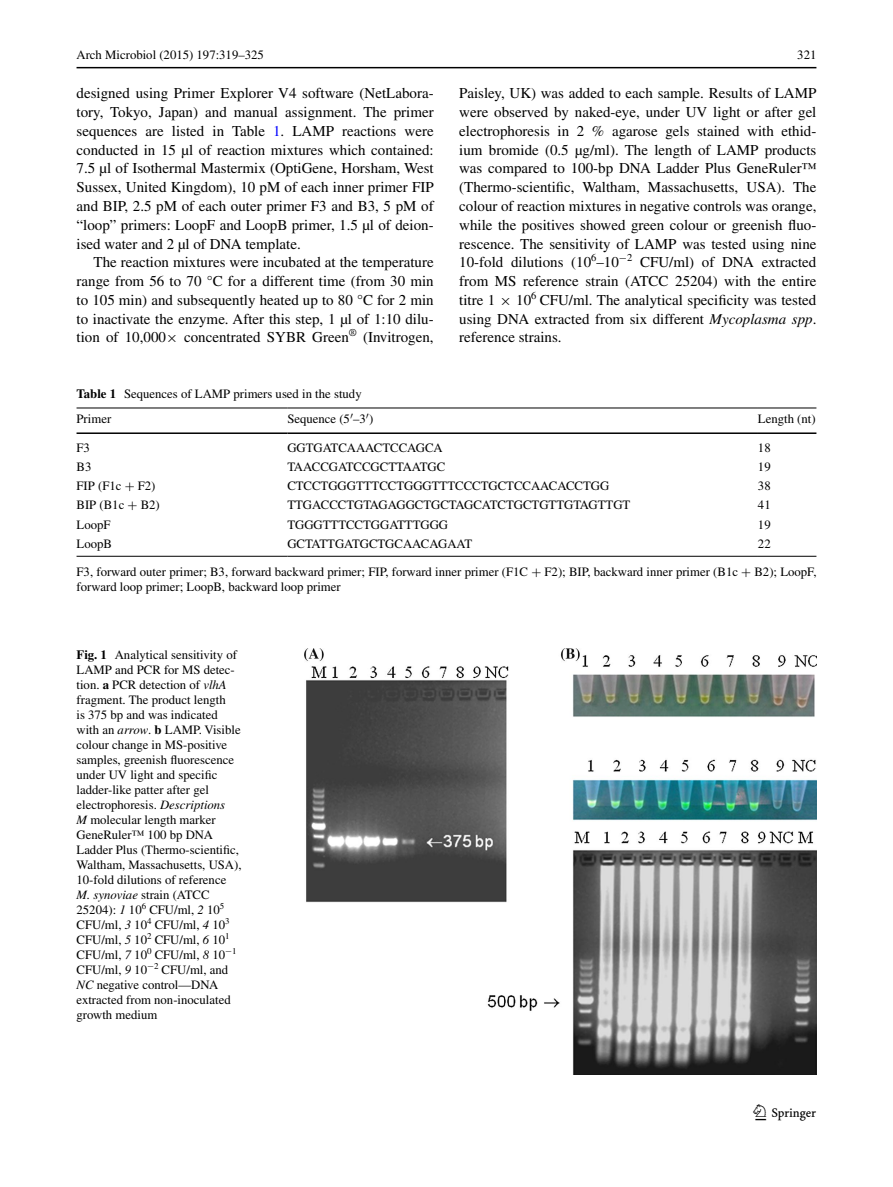
<style>
.page{position:relative;width:893px;height:1187px;background:#fff}
.page>*{position:absolute;margin:0;border:0;box-sizing:border-box;transform-origin:0 0}
.t1{font:22.5px "Springnew";color:#000}
.t2{font:15px/18.8px "Times";color:#000;text-align:justify}
.t3{font:12.75px/15px "Times";color:#000}
.s1{color:#00f}
.s2{font-family:"MTSY"}
.s3{font-weight:700}
.s4{font-style:italic}
</style>
<div class="page">
<hr style="left:77px;top:67px;width:739px;height:1px;background:#000">
<hr style="left:77px;top:407px;width:210px;height:1px;background:#000">
<hr style="left:77px;top:432px;width:210px;height:2px;background:#000">
<hr style="left:287px;top:407px;width:471px;height:1px;background:#000">
<hr style="left:287px;top:432px;width:471px;height:2px;background:#000">
<hr style="left:758px;top:407px;width:58px;height:1px;background:#000">
<hr style="left:758px;top:432px;width:58px;height:2px;background:#000">
<hr style="left:77px;top:556px;width:210px;height:1px;background:#000">
<hr style="left:287px;top:556px;width:471px;height:1px;background:#000">
<hr style="left:758px;top:556px;width:58px;height:1px;background:#000">
<img style="left:305px;top:648px;width:511px;height:425px">
<p class="t3" style="left:77px;top:48px;width:189px">Arch Microbiol (2015) 197:319–325</p>
<p class="t3" style="left:797px;top:48px;width:21px">321</p>
<p class="t2" style="left:77px;top:84px;width:359px">designed using Primer Explorer V4 software (NetLabora&shy;tory, Tokyo, Japan) and manual assignment. The primer sequences are listed in Table <span class="s1">1</span>. LAMP reactions were conducted in 15 µl of reaction mixtures which contained:<br>7.5 µl of Isothermal Mastermix (OptiGene, Horsham, West Sussex, United Kingdom), 10 pM of each inner primer FIP and BIP, 2.5 pM of each outer primer F3 and B3, 5 pM of “loop” primers: LoopF and LoopB primer, 1.5 µl of deion&shy;ised water and 2 µl of DNA template.</p>
<p class="t2" style="left:77px;top:253px;width:359px;text-indent:17px">The reaction mixtures were incubated at the temperature range from 56 to 70 °C for a different time (from 30 min to 105 min) and subsequently heated up to 80 °C for 2 min to inactivate the enzyme. After this step, 1 µl of 1:10 dilu&shy;tion of 10,000<span class="s2">×</span> concentrated SYBR Green<sup>®</sup> (Invitrogen,</p>
<p class="t3" style="left:77px;top:386px;width:287px"><span class="s3">Table 1</span> Sequences of LAMP primers used in the study</p>
<p class="t2" style="left:459px;top:84px;width:359px">Paisley, UK) was added to each sample. Results of LAMP were observed by naked-eye, under UV light or after gel electrophoresis in 2 % agarose gels stained with ethid&shy;ium bromide (0.5 µg/ml). The length of LAMP products was compared to 100-bp DNA Ladder Plus GeneRuler™ (Thermo-scientific, Waltham, Massachusetts, USA). The colour of reaction mixtures in negative controls was orange, while the positives showed green colour or greenish fluo&shy;rescence. The sensitivity of LAMP was tested using nine 10-fold dilutions (10<sup>6</sup>–10<sup>−</sup><sup>2</sup> CFU/ml) of DNA extracted from MS reference strain (ATCC 25204) with the entire titre 1 <span class="s2">×</span> 10<sup>6</sup> CFU/ml. The analytical specificity was tested using DNA extracted from six different <span class="s4">Mycoplasma spp</span>. reference strains.</p>
<p class="t3" style="left:77px;top:411px;width:36px">Primer</p>
<p class="t3" style="left:287px;top:411px;width:87px">Sequence (5 –3 )</p>
<p class="t3" style="left:758px;top:411px;width:59px">Length (nt)</p>
<p class="t3" style="left:77px;top:440px;width:15px">F3</p>
<p class="t3" style="left:287px;top:440px;width:157px">GGTGATCAAACTCCAGCA</p>
<p class="t3" style="left:758px;top:440px;width:14px">18</p>
<p class="t3" style="left:77px;top:459px;width:16px">B3</p>
<p class="t3" style="left:287px;top:459px;width:159px">TAACCGATCCGCTTAATGC</p>
<p class="t3" style="left:758px;top:459px;width:14px">19</p>
<p class="t3" style="left:77px;top:478px;width:81px">FIP (F1c <span class="s2">+</span> F2)</p>
<p class="t3" style="left:287px;top:478px;width:323px">CTCCTGGGTTTCCTGGGTTTCCCTGCTCCAACACCTGG</p>
<p class="t3" style="left:758px;top:478px;width:14px">38</p>
<p class="t3" style="left:77px;top:497px;width:85px">BIP (B1c <span class="s2">+</span> B2)</p>
<p class="t3" style="left:287px;top:497px;width:345px">TTGACCCTGTAGAGGCTGCTAGCATCTGCTGTTGTAGTTGT</p>
<p class="t3" style="left:758px;top:497px;width:14px">41</p>
<p class="t3" style="left:77px;top:516px;width:36px">LoopF</p>
<p class="t3" style="left:287px;top:516px;width:162px">TGGGTTTCCTGGATTTGGG</p>
<p class="t3" style="left:758px;top:516px;width:14px">19</p>
<p class="t3" style="left:77px;top:536px;width:37px">LoopB</p>
<p class="t3" style="left:287px;top:536px;width:186px">GCTATTGATGCTGCAACAGAAT</p>
<p class="t3" style="left:758px;top:536px;width:14px">22</p>
<p class="t3" style="left:77px;top:564px;width:741px">F3, forward outer primer; B3, forward backward primer; FIP, forward inner primer (F1C <span class="s2">+</span> F2); BIP, backward inner primer (B1c <span class="s2">+</span> B2); LoopF, forward loop primer; LoopB, backward loop primer</p>
<p class="t3" style="left:77px;top:646px;width:167px"><span class="s3">Fig. 1</span> Analytical sensitivity of<br>LAMP and PCR for MS detec&shy;tion. <span class="s3">a</span> PCR detection of <span class="s4">vlhA </span>fragment. The product length<br>is 375 bp and was indicated with an <span class="s4">arrow</span>. <span class="s3">b</span> LAMP. Visible colour change in MS-positive samples, greenish fluorescence under UV light and specific ladder-like patter after gel electrophoresis. <span class="s4">Descriptions<br>M</span> molecular length marker<br>GeneRuler™ 100 bp DNA<br>Ladder Plus (Thermo-scientific,<br>Waltham, Massachusetts, USA),<br>10-fold dilutions of reference<br><span class="s4">M. synoviae</span> strain (ATCC<br>25204): <span class="s4">1</span> 10<sup>6</sup> CFU/ml, <span class="s4">2</span> 10<sup>5<br></sup>CFU/ml, <span class="s4">3</span> 10<sup>4</sup> CFU/ml, <span class="s4">4</span> 10<sup>3<br></sup>CFU/ml, <span class="s4">5</span> 10<sup>2</sup> CFU/ml, <span class="s4">6</span> 10<sup>1<br></sup>CFU/ml, <span class="s4">7</span> 10<sup>0</sup> CFU/ml, <span class="s4">8</span> 10<sup>−</sup><sup>1<br></sup>CFU/ml, <span class="s4">9</span> 10<sup>−</sup><sup>2</sup> CFU/ml, and<br><span class="s4">NC</span> negative control—DNA extracted from non-inoculated growth medium</p>
<h1 class="t1" style="left:755px;top:1104px;width:62px">1 3</h1>
</div>
